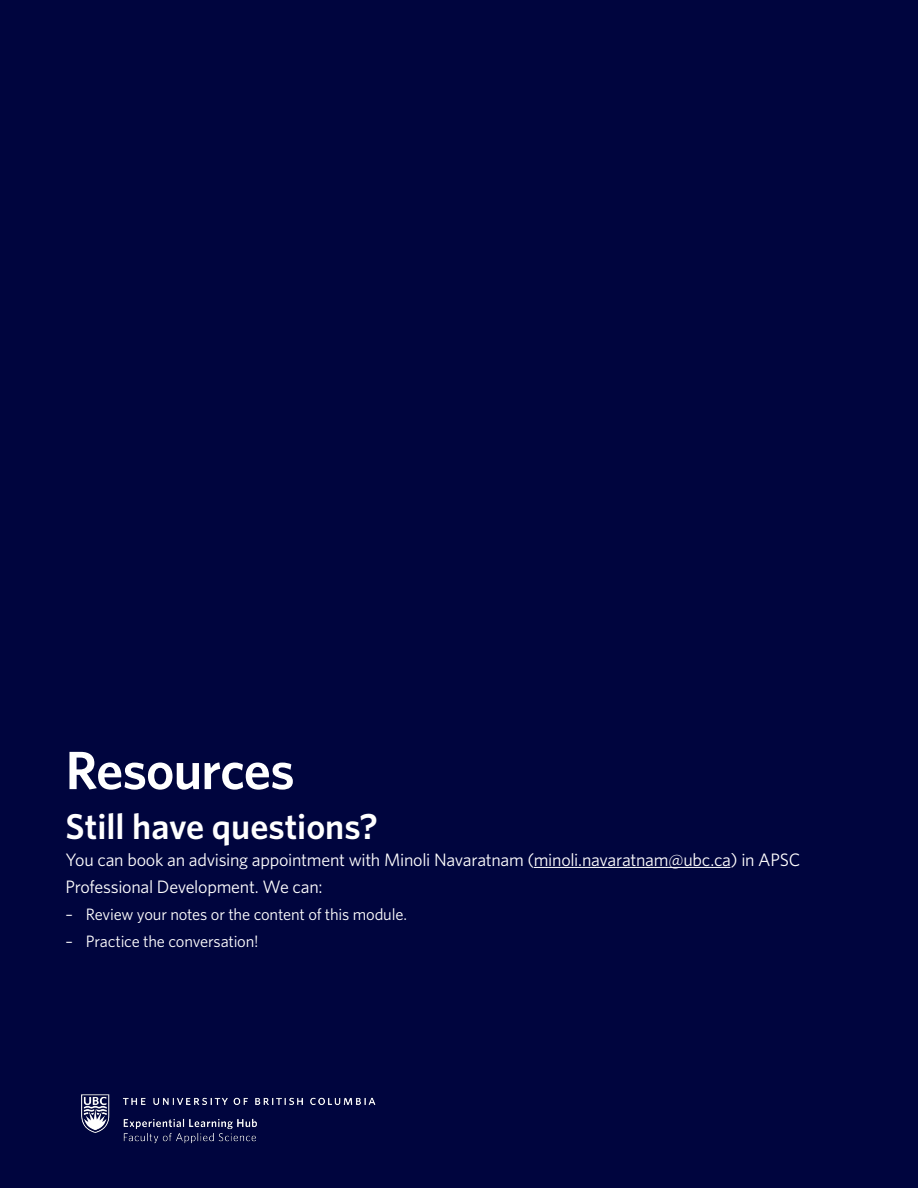
<style>
.page{position:relative;width:918px;height:1188px;background:#00053e}
.page>*{position:absolute;margin:0;border:0;box-sizing:border-box;transform-origin:0 0}
.t1{font:600 54px "Whitney";letter-spacing:-.02em;color:#fff}
.t2{font:600 36px "Whitney";color:#fff}
.t3{font:18px/27px "Whitney";letter-spacing:-.015em;color:#fff}
.t4{font:16.5px "Whitney";letter-spacing:-.015em;color:#fff}
</style>
<div class="page">
<img style="left:81px;top:1094px;width:295px;height:50px">
<hr style="left:534px;top:867px;width:196px;height:1px;background:#fff">
<h1 class="t1" style="left:66px;top:734px;width:231px">Resources</h1>
<h2 class="t2" style="left:66px;top:802px;width:314px">Still have questions?</h2>
<p class="t3" style="left:66px;top:845px;width:737px">You can book an advising appointment with Minoli Navaratnam (minoli.navaratnam@ubc.ca) in APSC<br>Professional Development. We can:</p>
<p class="t4" style="left:66px;top:903px;width:343px">– Review your notes or the content of this module.</p>
<p class="t4" style="left:66px;top:930px;width:195px">– Practice the conversation!</p>
</div>
